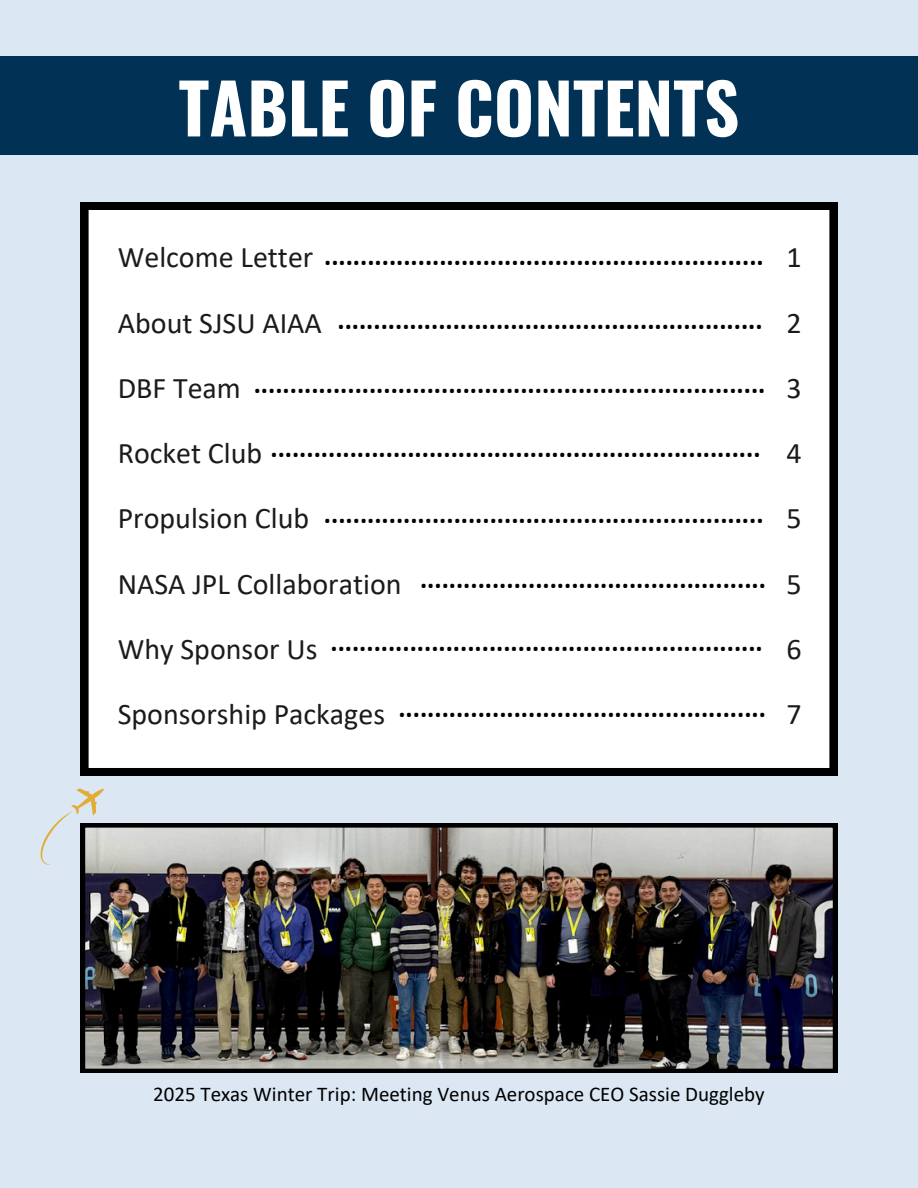
<style>
.page{position:relative;width:918px;height:1188px;background:#dce7f4}
.page>*{position:absolute;margin:0;border:0;box-sizing:border-box;transform-origin:0 0}
.t1{font:700 69px "Oswald";color:#fff}
.t2{font:30px/65.2px "Calibri";color:#1b1b1b}
.t3{font:700 27px "Calibri";color:#000}
.t4{font:21px "Calibri";color:#000}
</style>
<div class="page">
<svg style="left:81px;top:202px;width:756px;height:574px;background:#d4d4d4"></svg>
<div style="left:0;top:56px;width:918px;height:99px;background:#013154"></div>
<img style="left:81px;top:823px;width:756px;height:250px">
<svg style="left:40px;top:788px;width:64px;height:77px"></svg>
<h2 class="t1" style="left:179px;top:54px;width:562px">TABLE OF CONTENTS</h2>
<h1 class="t2" style="left:118px;top:227px;width:285px">Welcome Letter<br>About SJSU AIAA<br>DBF Team<br>Rocket Club<br>Propulsion Club<br>NASA JPL Collaboration<br>Why Sponsor Us<br>Sponsorship Packages</h1>
<p class="t3" style="left:324px;top:244px;width:441px">.............................................................</p>
<p class="t3" style="left:337px;top:309px;width:427px">...........................................................</p>
<p class="t3" style="left:254px;top:373px;width:513px">.......................................................................</p>
<p class="t3" style="left:271px;top:437px;width:492px">....................................................................</p>
<p class="t3" style="left:324px;top:502px;width:441px">.............................................................</p>
<p class="t3" style="left:420px;top:568px;width:347px">................................................</p>
<p class="t3" style="left:330px;top:631px;width:434px">............................................................</p>
<h2 class="t3" style="left:398px;top:697px;width:369px">...................................................</h2>
<p class="t2" style="left:786px;top:227px;width:17px;text-align:justify">1<br>2<br>3<br>4<br>5<br>5<br>6<br>7</p>
<p class="t4" style="left:153px;top:1085px;width:613px">2025 Texas Winter Trip: Meeting Venus Aerospace CEO Sassie Duggleby</p>
</div>
